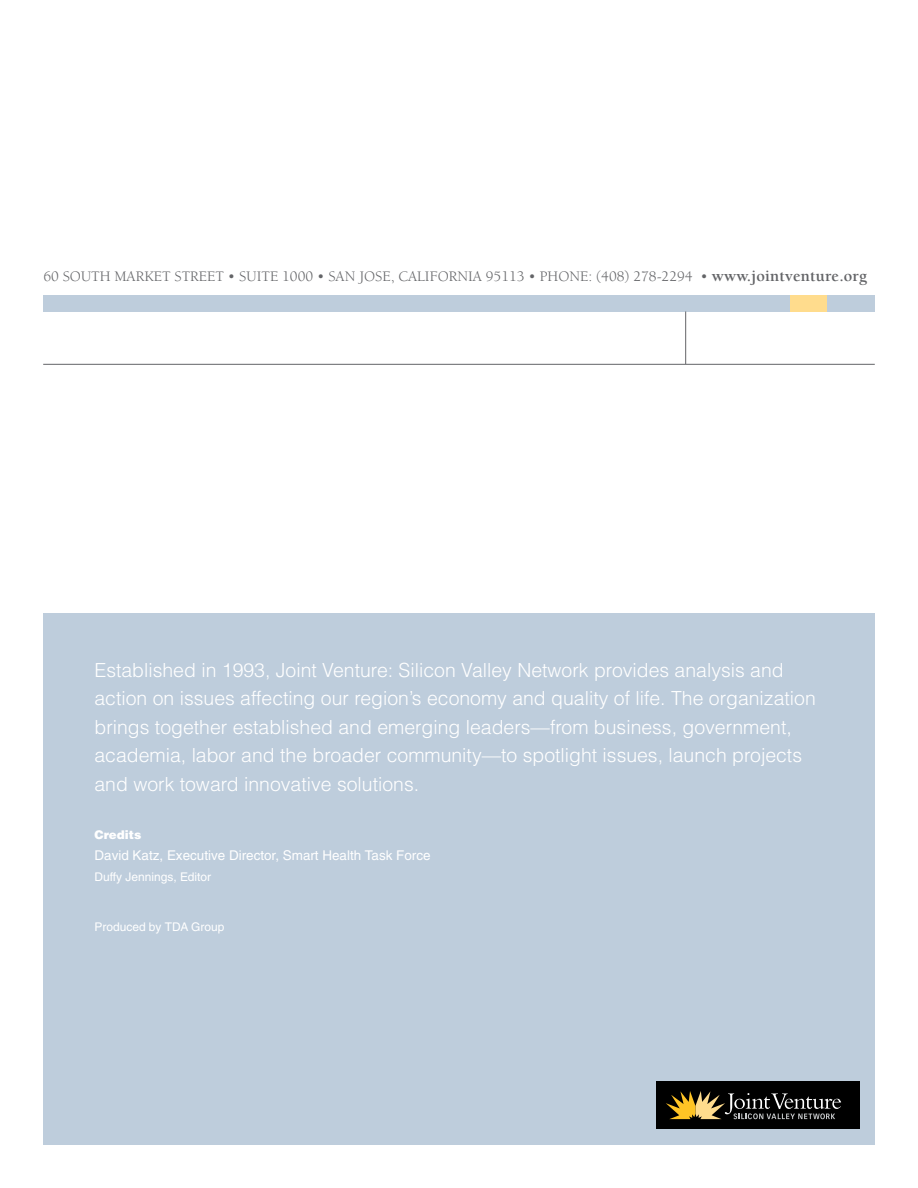
<style>
.page{position:relative;width:918px;height:1188px;background:#fff}
.page>*{position:absolute;margin:0;border:0;box-sizing:border-box;transform-origin:0 0}
.t1{font:300 19.5px/28.3px "Helvetica";color:#fff}
.t2{font:15px "Berkeley";color:#636467}
.t3{font:13.5px "Helvetica";color:#fff}
.t4{font:12px "Helvetica";color:#fff}
.t5{font:900 12px "Helvetica";color:#fff}
.s1{font-weight:700;font-size:16.5px}
</style>
<div class="page">
<div style="left:43px;top:295px;width:832px;height:16px;background:#becddc"></div>
<hr style="left:43px;top:364px;width:832px;height:1px;background:#636467">
<div style="left:790px;top:295px;width:37px;height:16px;background:#ffdc8d"></div>
<hr style="left:685px;top:311px;width:1px;height:53px;background:#636467">
<div style="left:43px;top:614px;width:832px;height:531px;background:#becddc"></div>
<div style="left:656px;top:1081px;width:203px;height:48px;background:#000"></div>
<svg style="left:666px;top:1091px;width:175px;height:28px"></svg>
<p class="t2" style="left:43px;top:268px;width:825px">60 SOUTH MARKET STREET • SUITE 1000 • SAN JOSE, CALIFORNIA 95113 • PHONE: (408) 278-2294 • <span class="s1">www.jointventure.org</span></p>
<p class="t1" style="left:94px;top:656px;width:723px">Established in 1993, Joint Venture: Silicon Valley Network provides analysis and action on issues affecting our region’s economy and quality of life. The organization brings together established and emerging leaders—from business, government, academia, labor and the broader community—to spotlight issues, launch projects and work toward innovative solutions.</p>
<p class="t5" style="left:94px;top:827px;width:48px">Credits</p>
<p class="t3" style="left:94px;top:847px;width:338px">David Katz, Executive Director, Smart Health Task Force</p>
<p class="t4" style="left:94px;top:870px;width:118px">Duffy Jennings, Editor</p>
<p class="t4" style="left:94px;top:920px;width:132px">Produced by TDA Group</p>
</div>
